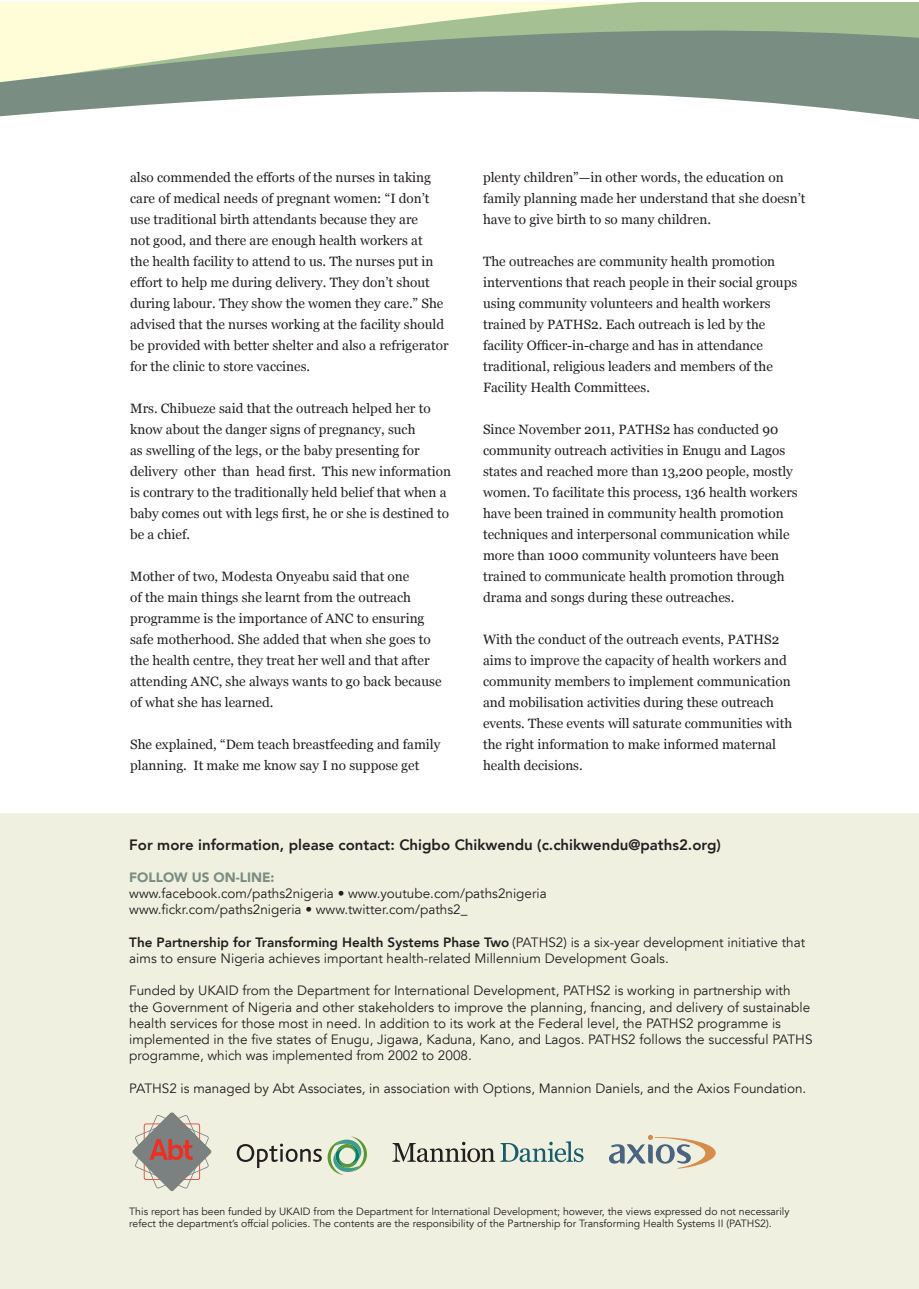
<style>
.page{position:relative;width:919px;height:1289px;background:#fff}
.page>*{position:absolute;margin:0;border:0;box-sizing:border-box;transform-origin:0 0}
.t1{font:800 15px "Avenir LT";color:#231f20}
.t2{font:13.5px/21px "Georgia";color:#231f20}
.t3{font:13.5px/16.2px "Avenir LT";color:#231f20}
.t4{font:900 13.5px "Avenir LT";color:#7a8d82}
.t5{font:10.5px/12.6px "Avenir LT";color:#231f20}
.s1{font-weight:800}
</style>
<div class="page">
<svg style="left:0;top:2px;width:918px;height:118px;background:#dee6c1"></svg>
<svg style="left:0;top:16px;width:918px;height:103px;fill:#7a8d82"></svg>
<div style="left:0;top:813px;width:918px;height:475px;background:#f0f0e0"></div>
<svg style="left:237px;top:1136px;width:130px;height:39px"></svg>
<svg style="left:392px;top:1141px;width:191px;height:21px"></svg>
<svg style="left:609px;top:1134px;width:106px;height:34px"></svg>
<svg style="left:132px;top:1112px;width:79px;height:79px"></svg>
<p class="t2" style="left:130px;top:167px;width:320px">also commended the efforts of the nurses in taking care of medical needs of pregnant women: “I don’t use traditional birth attendants because they are<br>not good, and there are enough health workers at<br>the health facility to attend to us. The nurses put in effort to help me during delivery. They don’t shout during labour. They show the women they care.” She advised that the nurses working at the facility should be provided with better shelter and also a refrigerator for the clinic to store vaccines.</p>
<p class="t2" style="left:130px;top:398px;width:322px">Mrs. Chibueze said that the outreach helped her to know about the danger signs of pregnancy, such<br>as swelling of the legs, or the baby presenting for delivery other than head first. This new information is contrary to the traditionally held belief that when a baby comes out with legs first, he or she is destined to be a chief.</p>
<p class="t2" style="left:130px;top:566px;width:313px">Mother of two, Modesta Onyeabu said that one<br>of the main things she learnt from the outreach programme is the importance of ANC to ensuring safe motherhood. She added that when she goes to the health centre, they treat her well and that after attending ANC, she always wants to go back because of what she has learned.</p>
<p class="t2" style="left:130px;top:734px;width:312px">She explained, “Dem teach breastfeeding and family planning. It make me know say I no suppose get</p>
<p class="t2" style="left:483px;top:167px;width:324px">plenty children”—in other words, the education on family planning made her understand that she doesn’t have to give birth to so many children.</p>
<p class="t2" style="left:483px;top:251px;width:316px">The outreaches are community health promotion interventions that reach people in their social groups using community volunteers and health workers trained by PATHS2. Each outreach is led by the facility Officer-in-charge and has in attendance traditional, religious leaders and members of the Facility Health Committees.</p>
<p class="t2" style="left:483px;top:419px;width:316px">Since November 2011, PATHS2 has conducted 90 community outreach activities in Enugu and Lagos states and reached more than 13,200 people, mostly women. To facilitate this process, 136 health workers have been trained in community health promotion techniques and interpersonal communication while more than 1000 community volunteers have been trained to communicate health promotion through drama and songs during these outreaches.</p>
<p class="t2" style="left:483px;top:629px;width:311px">With the conduct of the outreach events, PATHS2 aims to improve the capacity of health workers and community members to implement communication and mobilisation activities during these outreach events. These events will saturate communities with the right information to make informed maternal health decisions.</p>
<p class="t1" style="left:129px;top:835px;width:593px">For more information, please contact: Chigbo Chikwendu (c.chikwendu@paths2.org)</p>
<p class="t4" style="left:129px;top:869px;width:147px">FOLLOW US ON-LINE:</p>
<p class="t3" style="left:129px;top:885px;width:419px">www.facebook.com/paths2nigeria • www.youtube.com/paths2nigeria</p>
<p class="t3" style="left:129px;top:902px;width:339px">www.fickr.com/paths2nigeria • www.twitter.com/paths2_</p>
<p class="t3" style="left:129px;top:934px;width:677px"><span class="s1">The Partnership for Transforming Health Systems Phase Two</span> (PATHS2) is a six-year development initiative that aims to ensure Nigeria achieves important health-related Millennium Development Goals.</p>
<p class="t3" style="left:129px;top:983px;width:684px">Funded by UKAID from the Department for International Development, PATHS2 is working in partnership with the Government of Nigeria and other stakeholders to improve the planning, fnancing, and delivery of sustainable health services for those most in need. In addition to its work at the Federal level, the PATHS2 programme is implemented in the five states of Enugu, Jigawa, Kaduna, Kano, and Lagos. PATHS2 follows the successful PATHS programme, which was implemented from 2002 to 2008.</p>
<p class="t3" style="left:129px;top:1080px;width:678px">PATHS2 is managed by Abt Associates, in association with Options, Mannion Daniels, and the Axios Foundation.</p>
<p class="t5" style="left:129px;top:1204px;width:661px">This report has been funded by UKAID from the Department for International Development; however, the views expressed do not necessarily refect the department’s offcial policies. The contents are the responsibility of the Partnership for Transforming Health Systems II (PATHS2).</p>
</div>
